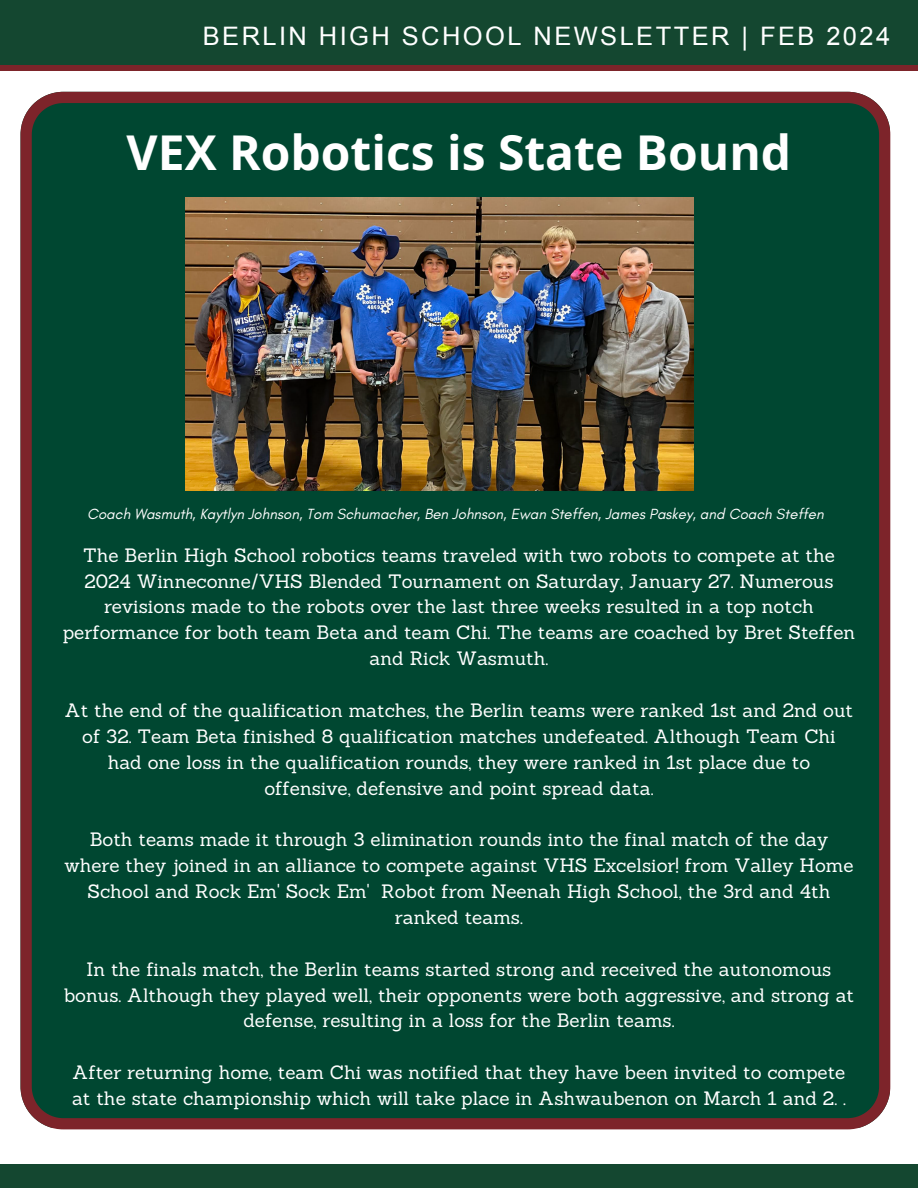
<style>
.page{position:relative;width:918px;height:1188px;background:#fff}
.page>*{position:absolute;margin:0;border:0;box-sizing:border-box;transform-origin:0 0}
.t1{font:700 48px "Open Sans";color:#fff}
.t2{font:25.5px "Arial";letter-spacing:.095em;color:#fff}
.t3{font:18.9px/25.8px "Sanchez";color:#fff;text-align:center}
.t4{font:italic 15px "Glacial Indifference";color:#fff}
</style>
<div class="page">
<div style="left:0;top:1165px;width:918px;height:23px;background:#144730"></div>
<svg style="left:0;top:64px;width:918px;height:7px;background:#6e292a"></svg>
<div style="left:0;top:0;width:918px;height:64px;background:#144730"></div>
<div style="left:21px;top:92px;width:869px;height:1037px;background:#004731"></div>
<img style="left:185px;top:197px;width:509px;height:294px">
<p class="t2" style="left:203px;top:22px;width:689px">BERLIN HIGH SCHOOL NEWSLETTER | FEB 2024</p>
<h2 class="t1" style="left:127px;top:119px;width:666px">VEX Robotics is State Bound</h2>
<h3 class="t4" style="left:87px;top:505px;width:738px">Coach Wasmuth, Kaytlyn Johnson, Tom Schumacher, Ben Johnson, Ewan Steffen, James Paskey, and Coach Steffen</h3>
<h1 class="t3" style="left:63px;top:542px;width:794px">The Berlin High School robotics teams traveled with two robots to compete at the 2024 Winneconne/VHS Blended Tournament on Saturday, January 27. Numerous revisions made to the robots over the last three weeks resulted in a top notch performance for both team Beta and team Chi. The teams are coached by Bret Steffen and Rick Wasmuth.</h1>
<p class="t3" style="left:65px;top:697px;width:790px">At the end of the qualification matches, the Berlin teams were ranked 1st and 2nd out of 32. Team Beta finished 8 qualification matches undefeated. Although Team Chi had one loss in the qualification rounds, they were ranked in 1st place due to offensive, defensive and point spread data.</p>
<p class="t3" style="left:64px;top:826px;width:791px">Both teams made it through 3 elimination rounds into the final match of the day where they joined in an alliance to compete against VHS Excelsior! from Valley Home School and Rock Em' Sock Em' Robot from Neenah High School, the 3rd and 4th ranked teams.</p>
<h3 class="t3" style="left:64px;top:956px;width:792px">In the finals match, the Berlin teams started strong and received the autonomous bonus. Although they played well, their opponents were both aggressive, and strong at defense, resulting in a loss for the Berlin teams.</h3>
<h3 class="t3" style="left:72px;top:1059px;width:775px;text-align:left">After returning home, team Chi was notified that they have been invited to compete at the state championship which will take place in Ashwaubenon on March 1 and 2. .</h3>
</div>
